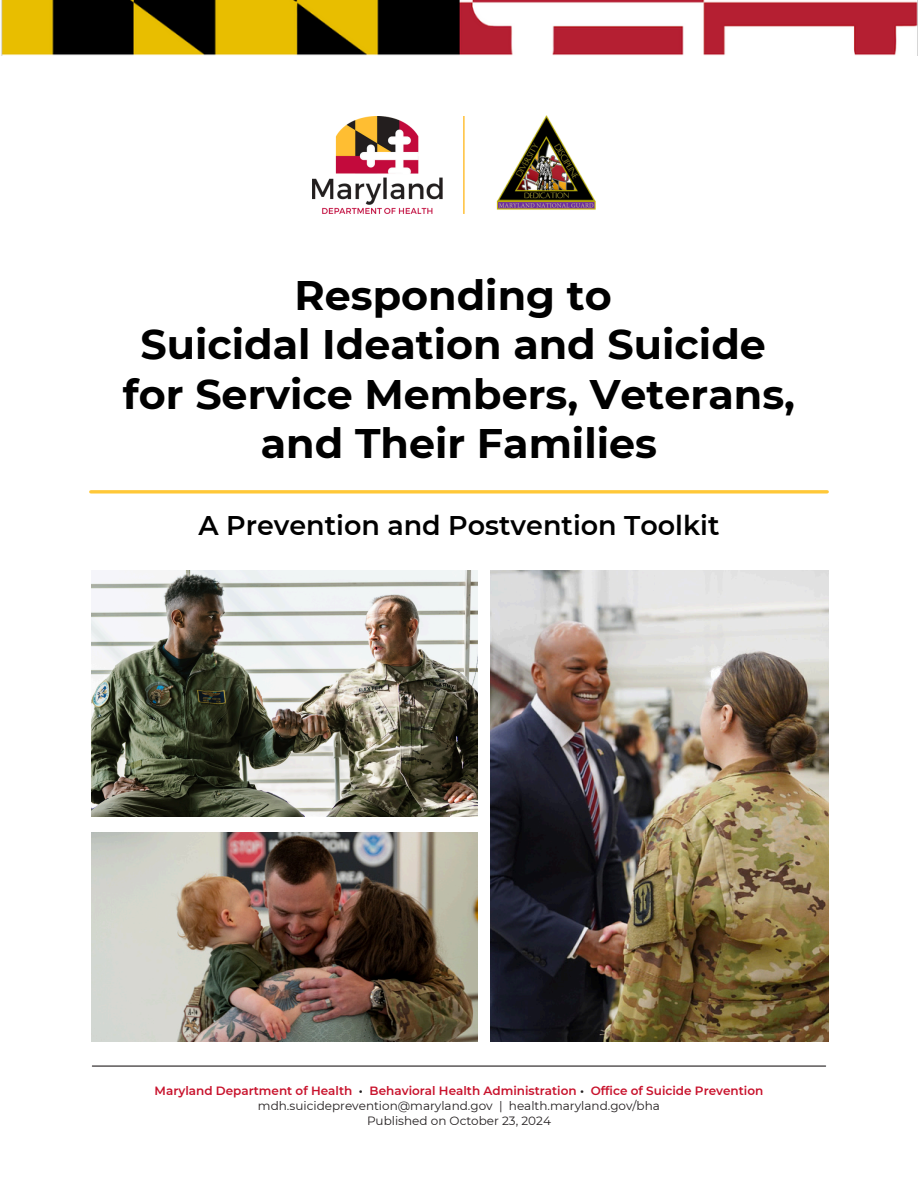
<style>
.page{position:relative;width:918px;height:1188px;background:#fff}
.page>*{position:absolute;margin:0;border:0;box-sizing:border-box;transform-origin:0 0}
.t1{font:700 41.25px/49.5px "Montserrat";color:#000;text-align:center}
.t2{font:600 27px "Montserrat";color:#000}
.t3{font:600 12px "Montserrat";color:#c8122c}
.t4{font:12px "Montserrat";color:#231f20}
.s1{color:#231f20}
</style>
<div class="page">
<hr style="left:92px;top:1066px;width:734px;height:1px;background:#231f20">
<svg style="left:91px;top:490px;width:736px;height:4px;background:#ffd056"></svg>
<img style="left:92px;top:570px;width:386px;height:247px">
<img style="left:496px;top:115px;width:100px;height:95px">
<img style="left:313px;top:116px;width:152px;height:97px">
<img style="left:1px;top:0;width:917px;height:55px">
<img style="left:92px;top:833px;width:386px;height:209px">
<img style="left:490px;top:570px;width:339px;height:472px">
<p class="t1" style="left:123px;top:270px;width:674px">Responding to<br>Suicidal Ideation and Suicide for Service Members, Veterans, and Their Families</p>
<p class="t2" style="left:198px;top:509px;width:522px">A Prevention and Postvention Toolkit</p>
<p class="t3" style="left:155px;top:1083px;width:431px">Maryland Department of Health <span class="s1">•</span> Behavioral Health Administration <span class="s1">•</span></p>
<p class="t3" style="left:591px;top:1083px;width:174px">Office of Suicide Prevention</p>
<p class="t4" style="left:258px;top:1098px;width:404px">mdh.suicideprevention@maryland.gov | health.maryland.gov/bha</p>
<p class="t4" style="left:367px;top:1113px;width:185px">Published on October 23, 2024</p>
</div>
